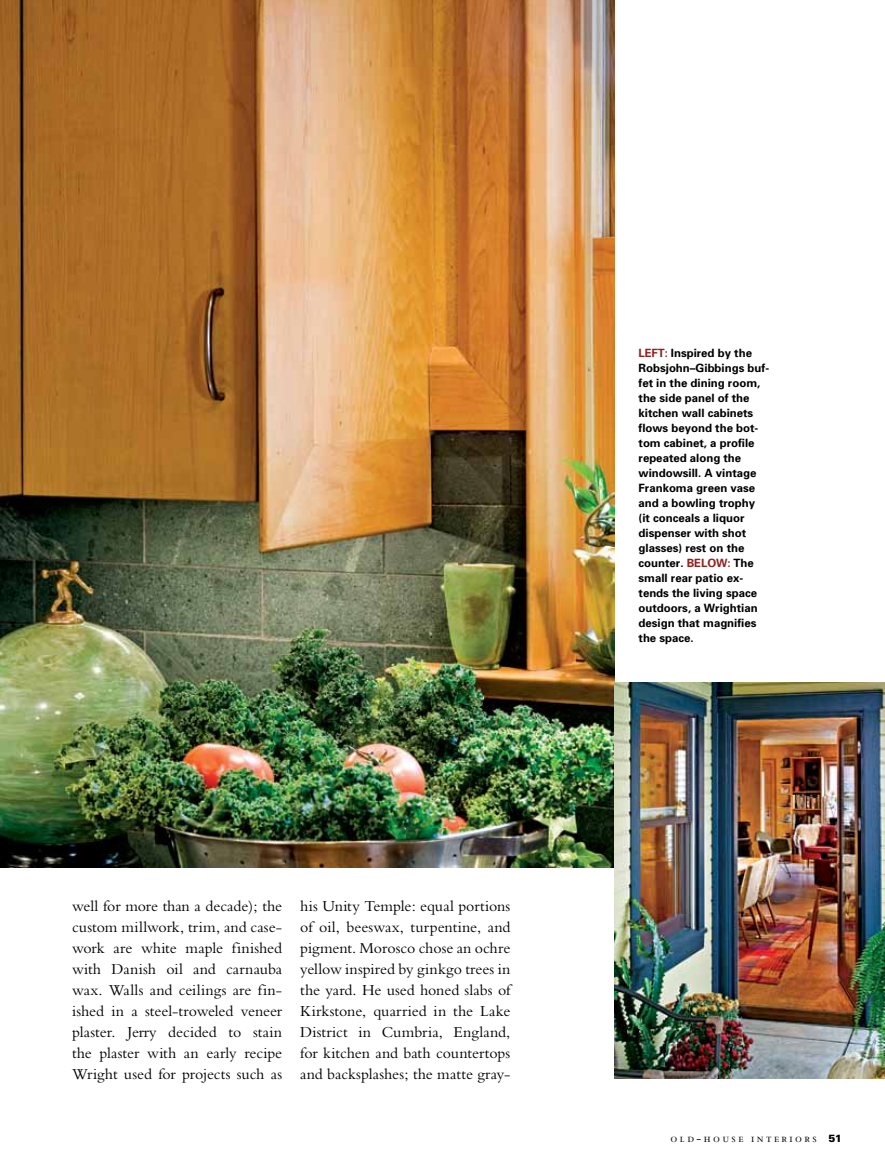
<style>
.page{position:relative;width:885px;height:1175px;background:#fff}
.page>*{position:absolute;margin:0;border:0;box-sizing:border-box;transform-origin:0 0}
.t1{font:15.9px/21px "Bembo";letter-spacing:-.005em;color:#000;text-align:justify}
.t2{font:12px "Bembo Expert";letter-spacing:.2em;color:#000}
.t3{font:700 11.4px/15px "Univers";color:#000}
.s1{color:#90221f}
.s2{font-family:"Univers";font-weight:900;font-size:10.5px}
</style>
<div class="page">
<img style="left:0;top:0;width:614px;height:867px">
<img style="left:614px;top:682px;width:270px;height:396px">
<p class="t1" style="left:72px;top:895px;width:212px">well for more than a decade); the custom millwork, trim, and case&shy;work are white maple finished with Danish oil and carnauba wax. Walls and ceilings are fin&shy;ished in a steel-troweled veneer plaster. Jerry decided to stain the plaster with an early recipe Wright used for projects such as</p>
<p class="t1" style="left:300px;top:895px;width:212px">his Unity Temple: equal portions of oil, beeswax, turpentine, and pigment. Morosco chose an ochre yellow inspired by ginkgo trees in the yard. He used honed slabs of Kirkstone, quarried in the Lake District in Cumbria, England, for kitchen and bath countertops and backsplashes; the matte gray-</p>
<p class="t3" style="left:638px;top:345px;width:132px"><span class="s1">LEFT:</span> Inspired by the<br>Robsjohn–Gibbings buf&shy;fet in the dining room, the side panel of the kitchen wall cabinets flows beyond the bot&shy;tom cabinet, a profile repeated along the windowsill. A vintage<br>Frankoma green vase and a bowling trophy (it conceals a liquor dispenser with shot glasses) rest on the counter. <span class="s1">BELO</span></p>
<p class="t3" style="left:638px;top:555px;width:121px;text-indent:77px"><span class="s1">W:</span> The small rear patio ex&shy;tends the living space outdoors, a Wrightian design that magnifies the space.</p>
<p class="t2" style="left:670px;top:1132px;width:173px">old-house interiors <span class="s2">51</span></p>
</div>
